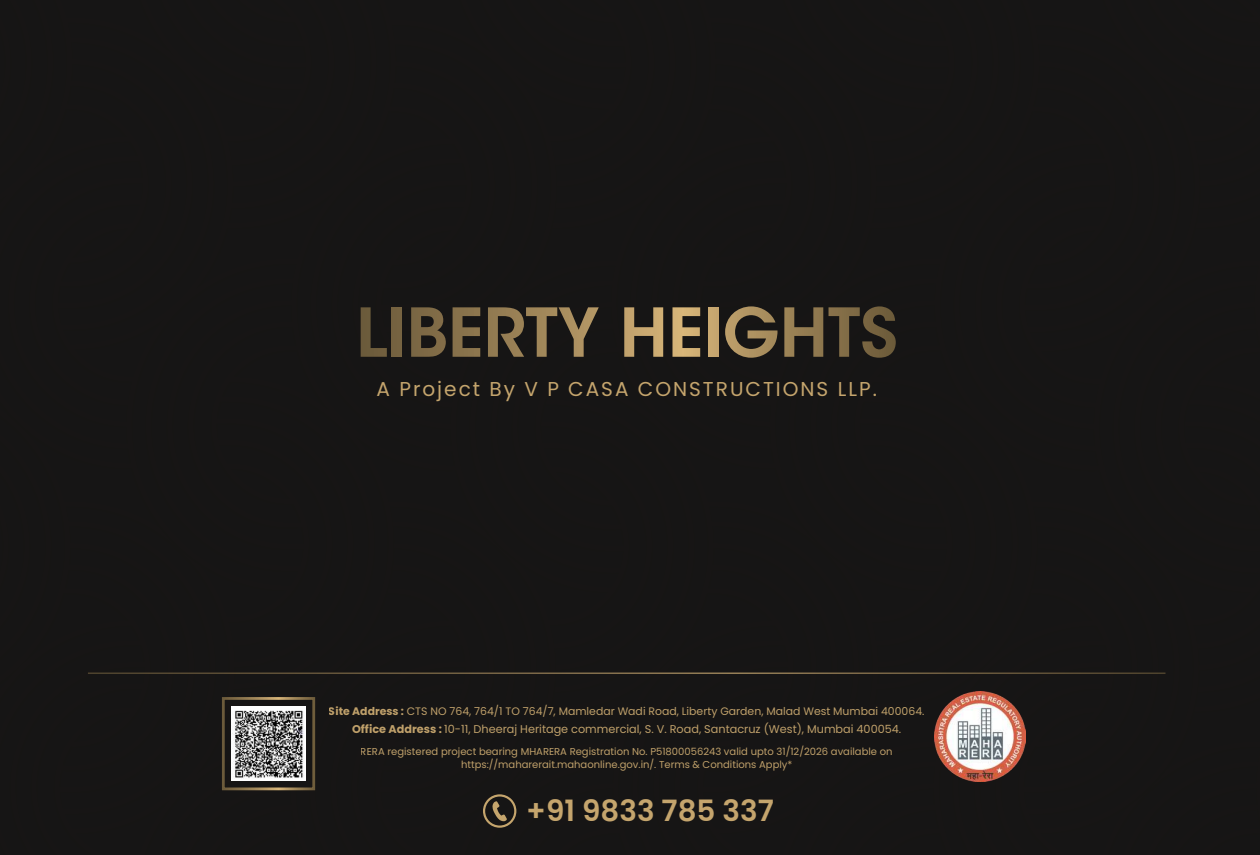
<style>
.page{position:relative;width:1260px;height:855px;background:#161515}
.page>*{position:absolute;margin:0;border:0;box-sizing:border-box;transform-origin:0 0}
.t1{font:600 29.38px "Poppins";color:#c5a56d}
.t2{font:20px "Poppins";letter-spacing:.1em;color:#c5a56d}
.t3{font:11.25px "Poppins";color:#c5a56d}
.t4{font:10.88px "Poppins";color:#c5a56d}
.t5{font:10px/12.5px "Poppins";color:#c5a56d;text-align:center}
.s1{font-weight:700}
</style>
<div class="page">
<hr style="left:88px;top:673px;width:1078px;height:1px;background:#fff">
<svg style="left:361px;top:307px;width:26px;height:50px"></svg>
<div style="left:392px;top:307px;width:10px;height:50px;background:#756240"></div>
<svg style="left:411px;top:307px;width:35px;height:50px"></svg>
<svg style="left:453px;top:307px;width:27px;height:50px"></svg>
<svg style="left:488px;top:307px;width:111px;height:50px"></svg>
<svg style="left:624px;top:307px;width:39px;height:50px"></svg>
<svg style="left:672px;top:307px;width:28px;height:50px"></svg>
<div style="left:708px;top:307px;width:10px;height:50px;background:#c7a770"></div>
<svg style="left:725px;top:306px;width:53px;height:52px"></svg>
<svg style="left:784px;top:307px;width:39px;height:50px"></svg>
<svg style="left:829px;top:306px;width:67px;height:52px"></svg>
<img style="left:232px;top:706px;width:73px;height:75px">
<img style="left:935px;top:691px;width:90px;height:91px">
<svg style="left:483px;top:794px;width:33px;height:34px"></svg>
<h2 class="t2" style="left:377px;top:378px;width:502px">A Project By V P CASA CONSTRUCTIONS LLP.</h2>
<p class="t4" style="left:329px;top:704px;width:597px"><span class="s1">Site Address :</span> CTS NO 764, 764/1 TO 764/7, Mamledar Wadi Road, Liberty Garden, Malad West Mumbai 400064.</p>
<p class="t3" style="left:352px;top:723px;width:551px"><span class="s1">Office Address :</span> 10-11, Dheeraj Heritage commercial, S. V. Road, Santacruz (West), Mumbai 400054.</p>
<p class="t5" style="left:361px;top:745px;width:533px">RERA registered project bearing MHARERA Registration No. P51800056243 valid upto 31/12/2026 available on https://maharerait.mahaonline.gov.in/. Terms &amp; Conditions Apply*</p>
<h1 class="t1" style="left:526px;top:794px;width:249px">+91 9833 785 337</h1>
</div>
